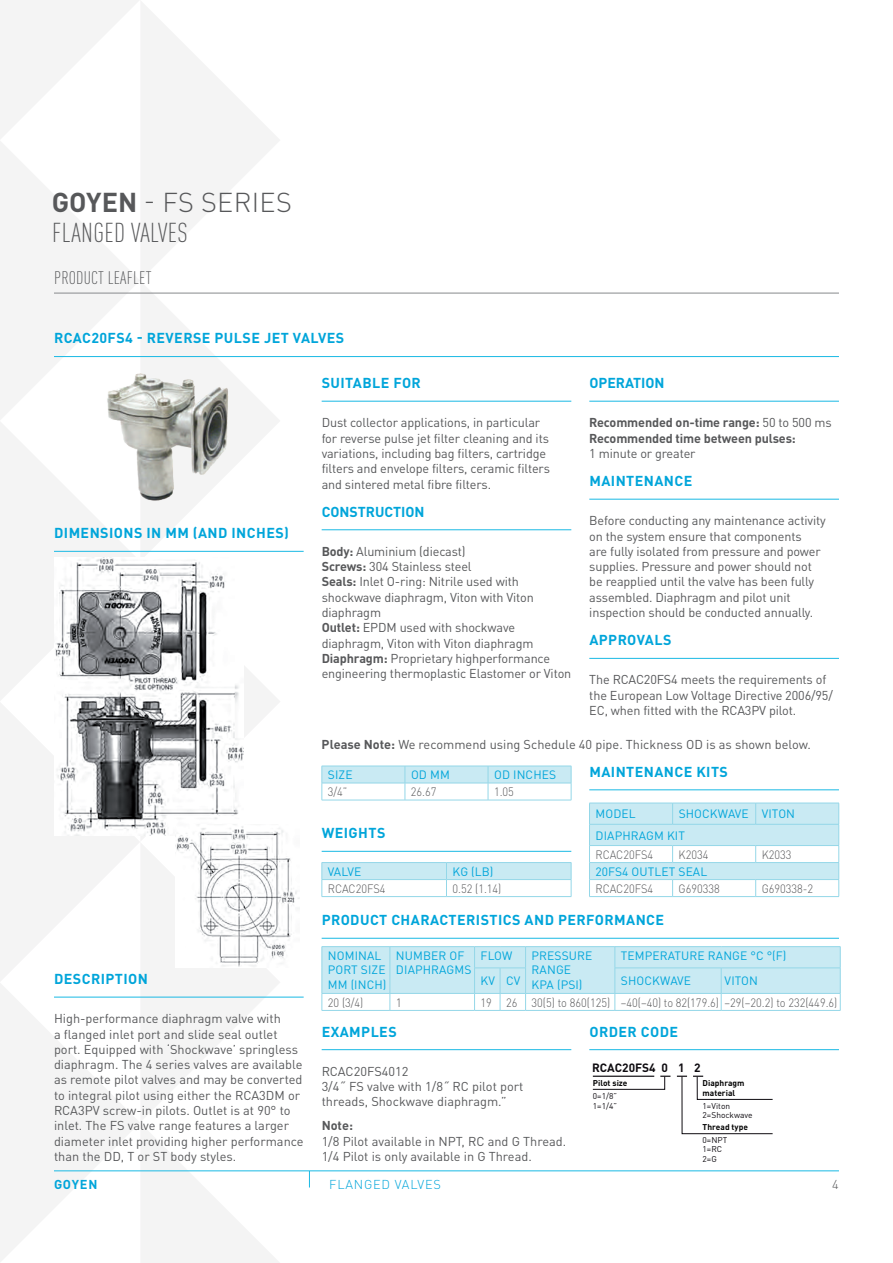
<style>
.page{position:relative;width:893px;height:1263px;background:#fff}
.page>*{position:absolute;margin:0;border:0;box-sizing:border-box;transform-origin:0 0}
.t1{font:300 27px "DIN Pro";letter-spacing:.01em;color:#57585a}
.t2{font:300 condensed 27px "DIN Pro";letter-spacing:.01em;color:#57585a}
.t3{font:300 condensed 18px "DIN Pro";letter-spacing:.01em;color:#57585a}
.t4{font:700 14.25px "DIN Pro";letter-spacing:.03em;color:#00a5da}
.t5{font:700 14.25px "DIN Pro";color:#00a5da}
.t6{font:12.75px/15.3px "DIN Pro";letter-spacing:-.01em;color:#57585a}
.t7{font:700 12.75px/15.3px "DIN Pro";letter-spacing:-.01em;color:#57585a}
.t8{font:300 12.75px "DIN Pro";letter-spacing:.06em;color:#00a5da}
.t9{font:700 12.75px "DIN Pro";letter-spacing:.055em;color:#00a5da}
.t10{font:300 12.75px "DIN Pro";color:#57585a}
.t11{font:12px/14.4px "DIN Pro";letter-spacing:.01em;color:#00a5da}
.t12{font:300 12px "DIN Pro";color:#57585a;scale:.92 1}
.t13{font:300 12px "DIN Pro";color:#57585a}
.t14{font:700 11.85px "DIN Pro";color:#0e0b10}
.t15{font:8.4px/9.6px "DIN Pro";color:#0e0b10}
.t16{font:700 8.4px/9.6px "DIN Pro";color:#040404}
.s1{font-weight:700}
.s2{font-weight:400}
</style>
<div class="page">
<svg style="left:0;top:0;width:279px;height:140px;fill:#f4f4f4"></svg>
<svg style="left:0;top:140px;width:281px;height:281px"></svg>
<svg style="left:0;top:421px;width:281px;height:281px"></svg>
<svg style="left:0;top:702px;width:279px;height:280px;fill:#f4f4f4"></svg>
<svg style="left:0;top:982px;width:281px;height:281px"></svg>
<hr style="left:54px;top:1170px;width:785px;height:1px;background:#19b9e4">
<svg style="left:309px;top:1171px;width:1px;height:16px"></svg>
<hr style="left:54px;top:293px;width:785px;height:1px;background:#87898c">
<hr style="left:322px;top:401px;width:249px;height:1px;background:#19b9e4">
<hr style="left:322px;top:529px;width:249px;height:1px;background:#19b9e4">
<hr style="left:54px;top:356px;width:785px;height:1px;background:#19b9e4">
<hr style="left:54px;top:551px;width:250px;height:1px;background:#19b9e4">
<hr style="left:589px;top:401px;width:250px;height:1px;background:#19b9e4">
<hr style="left:589px;top:499px;width:250px;height:1px;background:#19b9e4">
<hr style="left:589px;top:658px;width:250px;height:1px;background:#19b9e4">
<hr style="left:54px;top:997px;width:250px;height:1px;background:#19b9e4">
<svg style="left:322px;top:766px;width:250px;height:34px"></svg>
<hr style="left:322px;top:800px;width:83px;height:1px;background:#94d7e8">
<hr style="left:405px;top:800px;width:83px;height:1px;background:#94d7e8">
<hr style="left:488px;top:800px;width:83px;height:1px;background:#94d7e8">
<hr style="left:589px;top:789px;width:250px;height:1px;background:#19b9e4">
<svg style="left:589px;top:803px;width:250px;height:93px"></svg>
<hr style="left:589px;top:896px;width:84px;height:1px;background:#94d7e8">
<hr style="left:673px;top:896px;width:83px;height:1px;background:#94d7e8">
<hr style="left:756px;top:896px;width:83px;height:1px;background:#94d7e8">
<hr style="left:322px;top:851px;width:249px;height:1px;background:#19b9e4">
<svg style="left:322px;top:862px;width:250px;height:34px"></svg>
<hr style="left:322px;top:896px;width:124px;height:1px;background:#94d7e8">
<hr style="left:446px;top:896px;width:125px;height:1px;background:#94d7e8">
<hr style="left:322px;top:938px;width:517px;height:1px;background:#19b9e4">
<svg style="left:322px;top:946px;width:519px;height:65px"></svg>
<hr style="left:526px;top:1010px;width:89px;height:1px;background:#94d7e8">
<hr style="left:615px;top:1010px;width:106px;height:1px;background:#94d7e8">
<hr style="left:721px;top:1010px;width:119px;height:1px;background:#94d7e8">
<hr style="left:322px;top:1049px;width:249px;height:1px;background:#19b9e4">
<hr style="left:589px;top:1049px;width:250px;height:1px;background:#19b9e4">
<img style="left:100px;top:366px;width:140px;height:146px">
<img style="left:54px;top:557px;width:189px;height:278px">
<img style="left:175px;top:825px;width:124px;height:143px">
<svg style="left:592px;top:1075px;width:78px;height:15px"></svg>
<svg style="left:677px;top:1075px;width:96px;height:59px"></svg>
<h1 class="t1" style="left:52px;top:182px;width:242px"><span class="s1">GOYEN</span> - FS SERIES</h1>
<h1 class="t2" style="left:52px;top:214px;width:137px">FLANGED VALVES</h1>
<h2 class="t3" style="left:54px;top:265px;width:99px">PRODUCT LEAFLET</h2>
<p class="t4" style="left:54px;top:326px;width:292px">RCAC20FS4 - REVERSE PULSE JET VALVES</p>
<p class="t4" style="left:54px;top:521px;width:236px">DIMENSIONS IN MM (AND INCHES)</p>
<p class="t4" style="left:322px;top:371px;width:101px">SUITABLE FOR</p>
<p class="t6" style="left:322px;top:414px;width:230px">Dust collector applications, in particular for reverse pulse jet filter cleaning and its variations, including bag filters, cartridge filters and envelope filters, ceramic filters and sintered metal fibre filters.</p>
<p class="t5" style="left:322px;top:500px;width:104px">CONSTRUCTION</p>
<p class="t6" style="left:322px;top:542px;width:251px"><span class="s1">Body:</span> Aluminium (diecast)<br><span class="s1">Screws:</span> 304 Stainless steel<br><span class="s1">Seals:</span> Inlet O-ring: Nitrile used with shockwave diaphragm, Viton with Viton diaphragm<br><span class="s1">Outlet:</span> EPDM used with shockwave diaphragm, Viton with Viton diaphragm <span class="s1">Diaphragm:</span> Proprietary highperformance engineering thermoplastic Elastomer or Viton</p>
<p class="t5" style="left:589px;top:371px;width:77px">OPERATION</p>
<p class="t7" style="left:589px;top:413px;width:244px">Recommended on-time range: <span class="s2">50 to 500 ms<br></span>Recommended time between pulses:</p>
<p class="t6" style="left:589px;top:444px;width:108px">1 minute or greater</p>
<p class="t4" style="left:589px;top:469px;width:104px">MAINTENANCE</p>
<p class="t6" style="left:589px;top:512px;width:238px">Before conducting any maintenance activity on the system ensure that components<br>are fully isolated from pressure and power supplies. Pressure and power should not be reapplied until the valve has been fully assembled. Diaphragm and pilot unit inspection should be conducted annually.</p>
<p class="t4" style="left:589px;top:628px;width:84px">APPROVALS</p>
<p class="t6" style="left:589px;top:671px;width:245px">The RCAC20FS4 meets the requirements of the European Low Voltage Directive 2006/95/<br>EC, when fitted with the RCA3PV pilot.</p>
<p class="t4" style="left:54px;top:967px;width:95px">DESCRIPTION</p>
<p class="t6" style="left:54px;top:1010px;width:251px">High-performance diaphragm valve with<br>a flanged inlet port and slide seal outlet port. Equipped with ‘Shockwave’ springless diaphragm. The 4 series valves are available as remote pilot valves and may be converted to integral pilot using either the RCA3DM or RCA3PV screw-in pilots. Outlet is at 90° to inlet. The FS valve range features a larger diameter inlet providing higher performance than the DD, T or ST body styles.</p>
<p class="t6" style="left:322px;top:735px;width:491px"><span class="s1">Please Note:</span> We recommend using Schedule 40 pipe. Thickness OD is as shown below.</p>
<p class="t11" style="left:328px;top:766px;width:26px">SIZE</p>
<p class="t11" style="left:411px;top:766px;width:40px">OD MM</p>
<p class="t11" style="left:494px;top:766px;width:64px">OD INCHES</p>
<p class="t12" style="left:328px;top:782px;width:23px">3/4”</p>
<p class="t12" style="left:411px;top:782px;width:29px">26.67</p>
<p class="t12" style="left:494px;top:782px;width:23px">1.05</p>
<p class="t4" style="left:589px;top:760px;width:140px">MAINTENANCE KITS</p>
<p class="t11" style="left:596px;top:805px;width:42px">MODEL</p>
<p class="t11" style="left:596px;top:802px;width:201px;line-height:21.3px;text-indent:83px">SHOCKWAVE VITON<br>DIAPHRAGM KIT</p>
<p class="t12" style="left:595px;top:845px;width:64px">RCAC20FS4</p>
<p class="t12" style="left:679px;top:845px;width:34px">K2034</p>
<p class="t12" style="left:762px;top:845px;width:34px">K2033</p>
<p class="t11" style="left:595px;top:863px;width:113px">20FS4 OUTLET SEAL</p>
<p class="t12" style="left:595px;top:879px;width:64px">RCAC20FS4</p>
<p class="t12" style="left:679px;top:879px;width:46px">G690338</p>
<p class="t12" style="left:762px;top:879px;width:58px">G690338-2</p>
<p class="t4" style="left:322px;top:821px;width:65px">WEIGHTS</p>
<p class="t11" style="left:328px;top:863px;width:35px">VALVE</p>
<p class="t11" style="left:453px;top:863px;width:42px">KG (LB)</p>
<p class="t12" style="left:328px;top:879px;width:64px">RCAC20FS4</p>
<p class="t12" style="left:452px;top:879px;width:55px">0.52 (1.14)</p>
<p class="t4" style="left:322px;top:908px;width:344px">PRODUCT CHARACTERISTICS AND PERFORMANCE</p>
<p class="t11" style="left:328px;top:947px;width:60px">NOMINAL<br>PORT SIZE<br>MM (INCH)</p>
<p class="t11" style="left:396px;top:947px;width:77px">NUMBER OF<br>DIAPHRAGMS</p>
<p class="t11" style="left:481px;top:947px;width:33px">FLOW</p>
<p class="t11" style="left:532px;top:947px;width:62px">PRESSURE<br>RANGE<br>KPA (PSI)</p>
<p class="t11" style="left:621px;top:947px;width:167px">TEMPERATURE RANGE °C °(F)</p>
<p class="t11" style="left:481px;top:972px;width:41px">KV CV</p>
<p class="t11" style="left:621px;top:972px;width:72px">SHOCKWAVE</p>
<p class="t11" style="left:725px;top:972px;width:35px">VITON</p>
<p class="t12" style="left:328px;top:993px;width:40px">20 (3/4)</p>
<p class="t13" style="left:396px;top:993px;width:8px">1</p>
<p class="t12" style="left:481px;top:993px;width:389px">19 26 30(5) to 860(125) –40(–40) to 82(179.6) –29(–20.2) to 232(449.6)</p>
<p class="t4" style="left:322px;top:1019px;width:77px">EXAMPLES</p>
<p class="t6" style="left:322px;top:1062px;width:203px">RCAC20FS4012<br>3/4˝ FS valve with 1/8˝ RC pilot port threads, Shockwave diaphragm.”</p>
<p class="t7" style="left:322px;top:1116px;width:33px">Note:</p>
<p class="t6" style="left:322px;top:1132px;width:246px">1/8 Pilot available in NPT, RC and G Thread.<br>1/4 Pilot is only available in G Thread.</p>
<p class="t4" style="left:589px;top:1019px;width:90px">ORDER CODE</p>
<p class="t14" style="left:592px;top:1057px;width:65px">RCAC20FS4</p>
<p class="t14" style="left:661px;top:1058px;width:41px">012</p>
<p class="t16" style="left:593px;top:1077px;width:36px">Pilot size</p>
<p class="t16" style="left:703px;top:1077px;width:43px">Diaphragm material</p>
<p class="t15" style="left:703px;top:1100px;width:52px">1=Viton<br>2=Shockwave</p>
<p class="t15" style="left:593px;top:1090px;width:26px">0=1/8”<br>1=1/4”</p>
<p class="t16" style="left:703px;top:1121px;width:47px">Thread type</p>
<p class="t15" style="left:703px;top:1134px;width:26px">0=NPT<br>1=RC<br>2=G</p>
<p class="t9" style="left:54px;top:1174px;width:45px">GOYEN</p>
<p class="t8" style="left:329px;top:1174px;width:113px">FLANGED VALVES</p>
<p class="t10" style="left:832px;top:1174px;width:8px">4</p>
</div>
